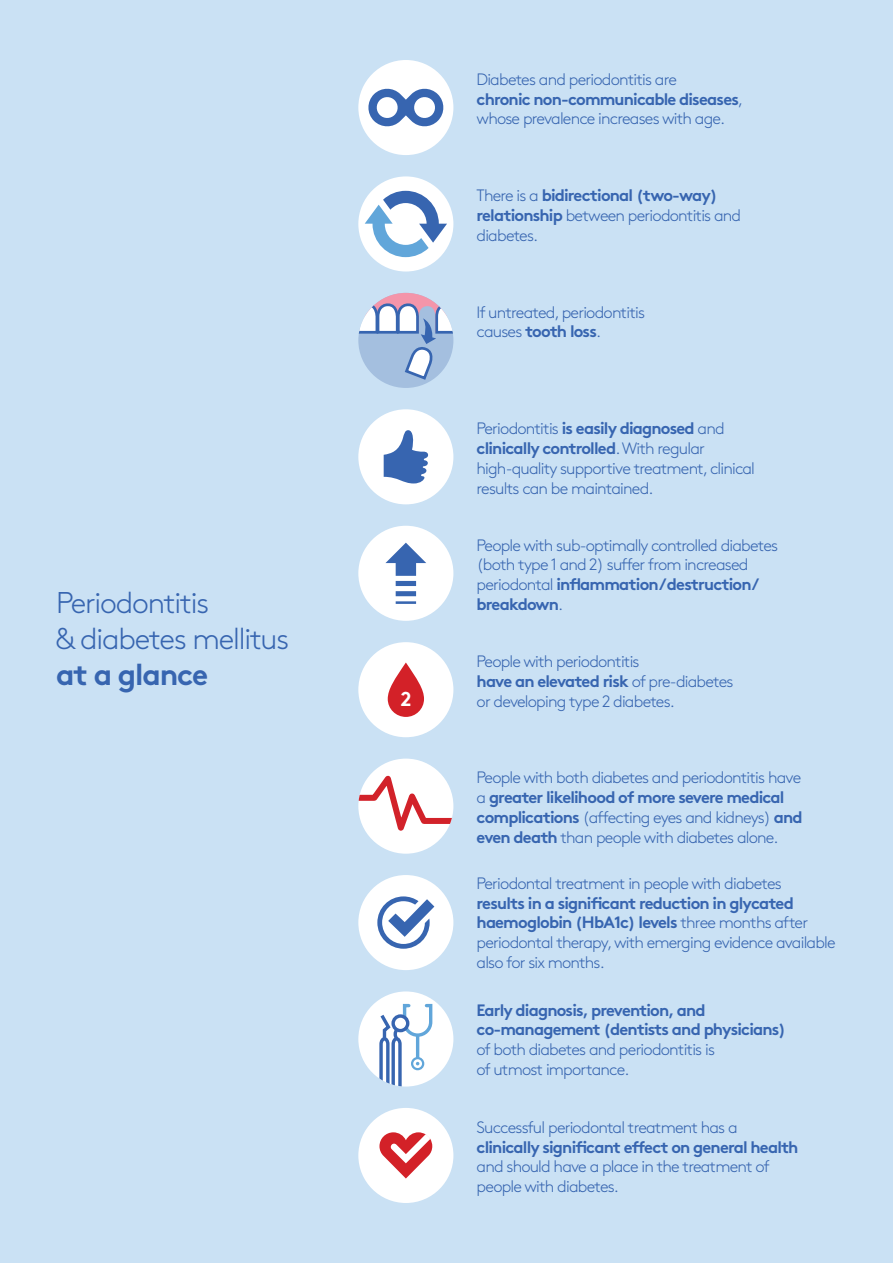
<style>
.page{position:relative;width:893px;height:1263px;background:#cae1f4}
.page>*{position:absolute;margin:0;border:0;box-sizing:border-box;transform-origin:0 0}
.t1{font:300 30px/36px "Brown";letter-spacing:-.04em;color:#3765b0}
.t2{font:700 30px "Brown";letter-spacing:-.04em;color:#3765b0}
.t3{font:700 20.1px "Brown";color:#fff}
.t4{font:300 16.5px/19.8px "Brown";letter-spacing:-.05em;color:#3765b0}
.t5{font:700 16.5px/19.8px "Brown";letter-spacing:-.05em;color:#3765b0}
.s1{font-weight:700}
</style>
<div class="page">
<div style="left:358px;top:60px;width:95px;height:95px;background:#fff;border-radius:50%"></div>
<svg style="left:368px;top:88px;width:76px;height:39px"></svg>
<div style="left:358px;top:176px;width:95px;height:95px;background:#fff;border-radius:50%"></div>
<svg style="left:365px;top:191px;width:82px;height:66px"></svg>
<div style="left:358px;top:759px;width:95px;height:95px;background:#fff;border-radius:50%"></div>
<svg style="left:358px;top:765px;width:95px;height:83px"></svg>
<div style="left:358px;top:875px;width:95px;height:95px;background:#fff;border-radius:50%"></div>
<svg style="left:377px;top:896px;width:57px;height:53px"></svg>
<div style="left:358px;top:1108px;width:95px;height:95px;background:#fff;border-radius:50%"></div>
<svg style="left:379px;top:1132px;width:53px;height:46px"></svg>
<div style="left:358px;top:991px;width:95px;height:95px;background:#fff;border-radius:50%"></div>
<svg style="left:379px;top:1003px;width:55px;height:83px"></svg>
<div style="left:358px;top:642px;width:95px;height:95px;background:#fff;border-radius:50%"></div>
<svg style="left:388px;top:662px;width:36px;height:55px;fill:#d32128"></svg>
<div style="left:358px;top:526px;width:95px;height:95px;background:#fff;border-radius:50%"></div>
<svg style="left:385px;top:543px;width:41px;height:61px"></svg>
<div style="left:358px;top:409px;width:95px;height:95px;background:#fff;border-radius:50%"></div>
<svg style="left:384px;top:430px;width:44px;height:53px"></svg>
<div style="left:358px;top:293px;width:95px;height:95px;background:#a4bfdf;border-radius:50%"></div>
<svg style="left:358px;top:293px;width:95px;height:89px"></svg>
<h1 class="t1" style="left:56px;top:582px;width:235px">Periodontitis<br>&amp; diabetes mellitus</h1>
<h1 class="t2" style="left:56px;top:650px;width:154px">at a glance</h1>
<p class="t4" style="left:477px;top:68px;width:268px">Diabetes and periodontitis are<br><span class="s1">chronic non-communicable diseases</span>, whose prevalence increases with age.</p>
<p class="t4" style="left:477px;top:184px;width:266px">There is a <span class="s1">bidirectional (two-way) relationship</span> between periodontitis and diabetes.</p>
<p class="t4" style="left:477px;top:301px;width:170px">If untreated, periodontitis causes <span class="s1">tooth loss</span>.</p>
<p class="t4" style="left:477px;top:417px;width:280px">Periodontitis <span class="s1">is easily diagnosed</span> and <span class="s1">clinically controlled</span>. With regular high-quality supportive treatment, clinical results can be maintained.</p>
<p class="t4" style="left:477px;top:534px;width:303px">People with sub-optimally controlled diabetes (both type 1 and 2) suffer from increased periodontal <span class="s1">inflammation /destruction / breakdown</span>.</p>
<p class="t4" style="left:477px;top:650px;width:258px">People with periodontitis<br><span class="s1">have an elevated risk</span> of pre-diabetes</p>
<p class="t3" style="left:401px;top:682px;width:12px">2</p>
<p class="t4" style="left:477px;top:690px;width:200px">or developing type 2 diabetes.</p>
<p class="t4" style="left:477px;top:767px;width:328px">People with both diabetes and periodontitis have a <span class="s1">greater likelihood of more severe medical complications</span> (affecting eyes and kidneys) <span class="s1">and even death</span> than people with diabetes alone.</p>
<p class="t4" style="left:477px;top:872px;width:307px">Periodontal treatment in people with diabetes</p>
<p class="t4" style="left:477px;top:892px;width:361px"><span class="s1">results in a significant reduction in glycated haemoglobin (HbA1c) levels</span> three months after periodontal therapy, with emerging evidence available also for six months.</p>
<p class="t5" style="left:477px;top:998px;width:311px">Early diagnosis, prevention, and co-management (dentists and physicians)</p>
<p class="t4" style="left:477px;top:1038px;width:240px">of both diabetes and periodontitis is of utmost importance.</p>
<p class="t4" style="left:477px;top:1116px;width:263px">Successful periodontal treatment has a</p>
<p class="t5" style="left:477px;top:1135px;width:323px">clinically significant effect on general health</p>
<p class="t4" style="left:477px;top:1155px;width:295px">and should have a place in the treatment of people with diabetes.</p>
</div>
